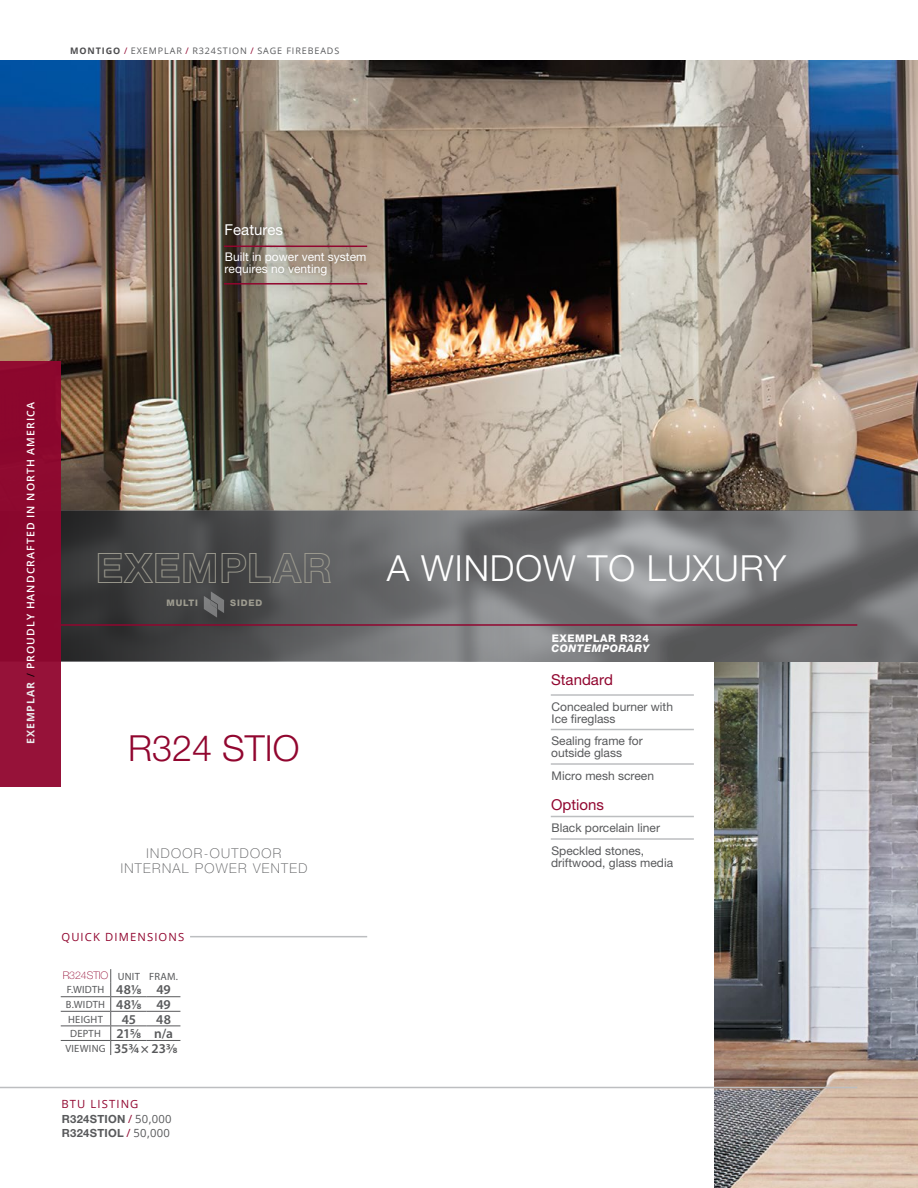
<style>
.page{position:relative;width:918px;height:1188px;background:#fff}
.page>*{position:absolute;margin:0;border:0;box-sizing:border-box;transform-origin:0 0}
.Brochure_Unit_Series{font:42px "Helvetica Neue LT Pro Bd Ou";letter-spacing:.015em;color:#9e9c90}
.t1{font:300 36px "Helvetica Neue LT Pro";letter-spacing:.025em;color:#fff}
.Brochure_Unit_Tile{font:300 36px "Helvetica Neue LT Pro";color:#91062f}
.Standard_Options_List{font:15px "Helvetica Neue LT Pro";color:#91062f}
.t2{font:15px "Helvetica Neue LT Pro";color:#fff}
.Montigo_Product_Specs{font:600 13.5px "Myriad Pro";color:#58595b}
.t3{font:100 13.5px/15px "Helvetica Neue LT Pro";letter-spacing:.1em;color:#58595b;text-align:center}
.Standard_Options_List-2{font:12px/12px "Helvetica Neue LT Pro";color:#58595b}
.t4{font:12px/12px "Helvetica Neue LT Pro";color:#fff}
.t5{font:700 11.25px "Helvetica Neue LT Pro";letter-spacing:.025em;color:#58595b}
.t6{font:11.25px "Open Sans";letter-spacing:.1em;color:#91062f}
.Montigo_Product_Specs-2{font:10.5px "Myriad Pro";letter-spacing:.025em;color:#58595b}
.t7{font:600 10.5px "Open Sans";letter-spacing:.1em;color:#fff}
.Unit_Category_Header{font:800 10.5px/10.5px "Helvetica Neue LT Pro";letter-spacing:.05em;color:#fff}
.t8{font:100 10.5px "Helvetica Neue LT Pro";color:#91062f}
.t9{font:9px "Open Sans";letter-spacing:.1em;color:#58595b}
.t10{font:800 9px "Helvetica Neue LT Pro";letter-spacing:.1em;color:#9e9c90}
.s1{font-weight:700;color:#4d4d4f}
.s2{color:#91062f}
.s3{font-weight:700;color:#eaeaeb}
.s4{font-weight:400;color:#000}
.s5{font-family:"Open Sans";font-weight:400;color:#91062f}
.s6{font-family:"Open Sans";font-weight:400}
.s7{font-style:italic}
</style>
<div class="page">
<img style="left:714px;top:661px;width:204px;height:527px">
<hr style="left:0;top:1087px;width:857px;height:1px;background:#bcbec0">
<img style="left:0;top:61px;width:918px;height:450px">
<svg style="left:530px;top:511px;width:388px;height:150px;background:#767779"></svg>
<svg style="left:61px;top:511px;width:469px;height:150px;background:#58595b"></svg>
<hr style="left:190px;top:936px;width:177px;height:1px;background:#bcbec0">
<hr style="left:61px;top:624px;width:796px;height:2px;background:#91062f">
<svg style="left:204px;top:591px;width:20px;height:27px"></svg>
<div style="left:0;top:361px;width:61px;height:426px;background:#91062f"></div>
<hr style="left:61px;top:996px;width:50px;height:1px;background:#58595b">
<hr style="left:111px;top:996px;width:36px;height:1px;background:#58595b">
<hr style="left:147px;top:996px;width:33px;height:1px;background:#58595b">
<hr style="left:61px;top:1011px;width:50px;height:1px;background:#58595b">
<hr style="left:111px;top:1011px;width:36px;height:1px;background:#58595b">
<hr style="left:147px;top:1011px;width:33px;height:1px;background:#58595b">
<hr style="left:61px;top:1026px;width:50px;height:1px;background:#58595b">
<hr style="left:111px;top:1026px;width:36px;height:1px;background:#58595b">
<hr style="left:147px;top:1026px;width:33px;height:1px;background:#58595b">
<hr style="left:61px;top:1040px;width:50px;height:1px;background:#58595b">
<hr style="left:111px;top:1040px;width:36px;height:1px;background:#58595b">
<hr style="left:147px;top:1040px;width:33px;height:1px;background:#58595b">
<svg style="left:110px;top:969px;width:1px;height:86px"></svg>
<hr style="left:551px;top:694px;width:143px;height:2px;background:#bcbec0">
<hr style="left:551px;top:729px;width:143px;height:1px;background:#bcbec0">
<hr style="left:551px;top:763px;width:143px;height:2px;background:#bcbec0">
<hr style="left:551px;top:816px;width:143px;height:1px;background:#bcbec0">
<hr style="left:551px;top:838px;width:143px;height:2px;background:#bcbec0">
<div style="left:216px;top:216px;width:159px;height:77px;background:#000;opacity:.35"></div>
<hr style="left:224px;top:246px;width:143px;height:1px;background:#91062f">
<hr style="left:224px;top:283px;width:143px;height:2px;background:#91062f">
<p class="t9" style="left:70px;top:45px;width:271px"><span class="s1">MONTIGO</span> <span class="s2">/</span> EXEMPLAR <span class="s2">/</span> R324STION <span class="s2">/</span> SAGE FIREBEADS</p>
<p class="t2" style="left:225px;top:221px;width:60px">Features</p>
<p class="t4" style="left:225px;top:250px;width:143px">Built in power vent system requires no venting</p>
<p class="t7" style="left:23px;top:744px;width:344px;rotate:-90deg"><span class="s3">EXEMPLAR</span> <span class="s4">/</span> PROUDLY HANDCRAFTED IN NORTH AMERICA</p>
<p class="Brochure_Unit_Series" style="left:96px;top:542px;width:238px">EXEMPLAR</p>
<p class="t10" style="left:166px;top:597px;width:33px">MULTI</p>
<p class="t10" style="left:230px;top:597px;width:34px">SIDED</p>
<p class="Brochure_Unit_Tile" style="left:128px;top:726px;width:173px">R324 STIO</p>
<p class="t3" style="left:121px;top:845px;width:188px">INDOOR-OUTDOOR<br>INTERNAL POWER VENTED</p>
<p class="t6" style="left:61px;top:929px;width:124px">QUICK DIMENSIONS</p>
<p class="t8" style="left:63px;top:970px;width:47px">R324STIO</p>
<p class="Montigo_Product_Specs-2" style="left:118px;top:970px;width:24px">UNIT</p>
<p class="Montigo_Product_Specs-2" style="left:149px;top:970px;width:30px">FRAM.</p>
<p class="Montigo_Product_Specs-2" style="left:67px;top:983px;width:39px">F.WIDTH</p>
<p class="Montigo_Product_Specs" style="left:116px;top:981px;width:27px">481/8</p>
<p class="Montigo_Product_Specs" style="left:156px;top:981px;width:16px">49</p>
<p class="Montigo_Product_Specs-2" style="left:66px;top:998px;width:41px">B.WIDTH</p>
<p class="Montigo_Product_Specs" style="left:116px;top:996px;width:27px">481/8</p>
<p class="Montigo_Product_Specs" style="left:156px;top:996px;width:16px">49</p>
<p class="Montigo_Product_Specs-2" style="left:68px;top:1013px;width:36px">HEIGHT</p>
<p class="Montigo_Product_Specs" style="left:122px;top:1011px;width:16px">45</p>
<p class="Montigo_Product_Specs" style="left:156px;top:1011px;width:16px">48</p>
<p class="Montigo_Product_Specs-2" style="left:70px;top:1027px;width:32px">DEPTH</p>
<p class="Montigo_Product_Specs" style="left:117px;top:1025px;width:26px">215/8</p>
<p class="Montigo_Product_Specs" style="left:154px;top:1025px;width:20px">n/a</p>
<p class="Montigo_Product_Specs-2" style="left:65px;top:1042px;width:42px">VIEWING</p>
<p class="Montigo_Product_Specs" style="left:114px;top:1040px;width:65px">353/4 × 233/8</p>
<p class="t6" style="left:61px;top:1096px;width:79px">BTU LISTING</p>
<p class="t5" style="left:62px;top:1112px;width:111px">R324STION <span class="s5">/</span> <span class="s6">50,000</span></p>
<p class="t5" style="left:62px;top:1126px;width:110px">R324STIOL <span class="s5">/</span> <span class="s6">50,000</span></p>
<p class="t1" style="left:387px;top:546px;width:401px">A WINDOW TO LUXURY</p>
<p class="Unit_Category_Header" style="left:552px;top:633px;width:99px">EXEMPLAR R324<br><span class="s7">CONTEMPORARY</span></p>
<p class="Standard_Options_List" style="left:551px;top:671px;width:63px">Standard</p>
<p class="Standard_Options_List-2" style="left:551px;top:700px;width:123px">Concealed burner with<br>Ice fireglass</p>
<p class="Standard_Options_List-2" style="left:551px;top:735px;width:93px">Sealing frame for outside glass</p>
<p class="Standard_Options_List-2" style="left:552px;top:769px;width:104px">Micro mesh screen</p>
<p class="Standard_Options_List" style="left:551px;top:795px;width:54px">Options</p>
<p class="Standard_Options_List-2" style="left:552px;top:822px;width:110px">Black porcelain liner</p>
<p class="Standard_Options_List-2" style="left:551px;top:844px;width:124px">Speckled stones, driftwood, glass media</p>
</div>
